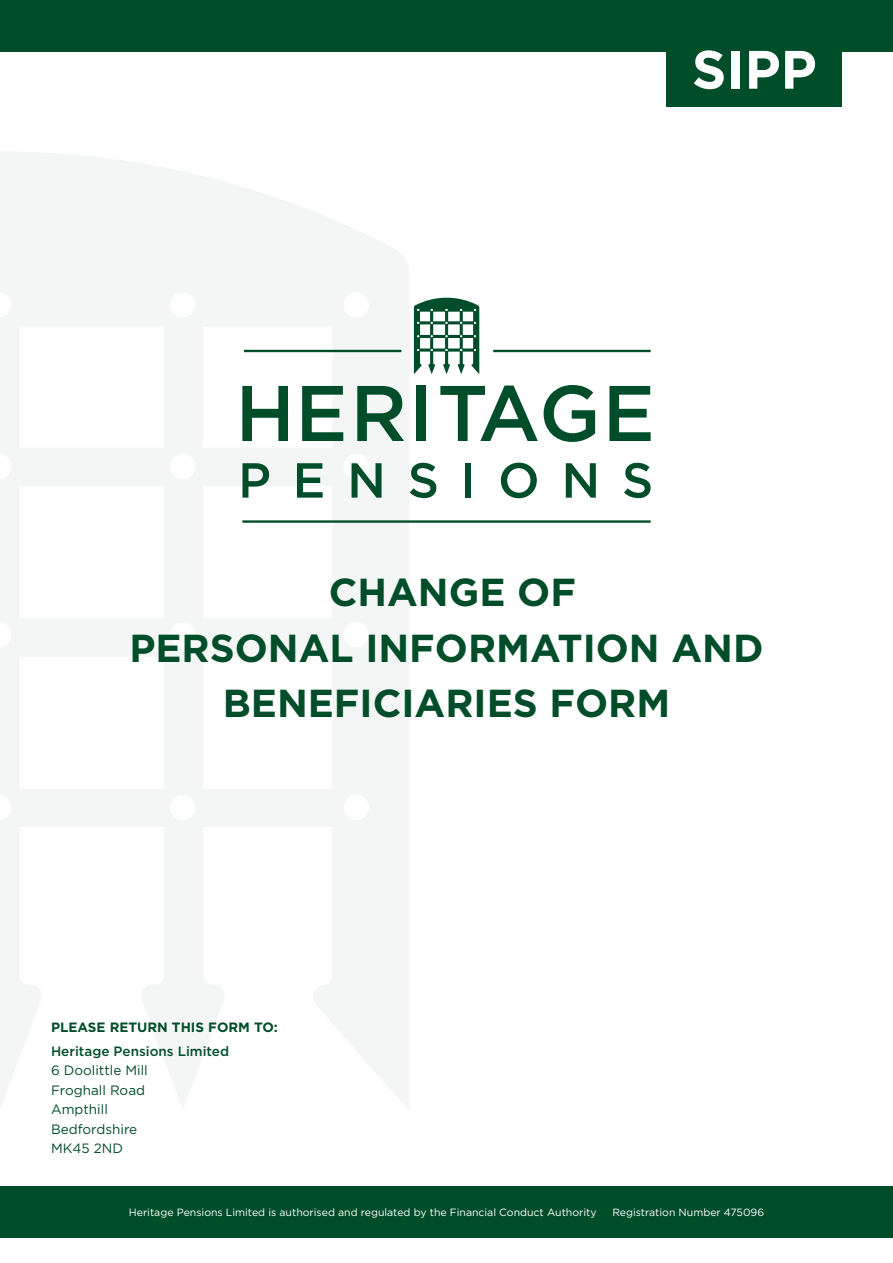
<style>
.page{position:relative;width:893px;height:1263px;background:#fff}
.page>*{position:absolute;margin:0;border:0;box-sizing:border-box;transform-origin:0 0}
.t1{font:700 54px "Gotham";color:#fff}
.t2{font:700 39px "Gotham";color:#004e29}
.t3{font:13.5px "Gotham";color:#004e29}
.t4{font:700 13.5px "Gotham";color:#004e29}
.t5{font:500 13.5px "Gotham";color:#004e29}
.t6{font:10.5px "Gotham";color:#fff}
</style>
<div class="page">
<div style="left:0;top:1186px;width:893px;height:51px;background:#004e29"></div>
<svg style="left:0;top:152px;width:410px;height:958px"></svg>
<svg style="left:0;top:292px;width:12px;height:25px"></svg>
<svg style="left:169px;top:292px;width:27px;height:25px"></svg>
<svg style="left:343px;top:292px;width:27px;height:25px"></svg>
<svg style="left:0;top:454px;width:12px;height:25px"></svg>
<svg style="left:169px;top:454px;width:27px;height:25px"></svg>
<svg style="left:0;top:622px;width:12px;height:25px"></svg>
<svg style="left:169px;top:622px;width:27px;height:25px"></svg>
<svg style="left:343px;top:622px;width:27px;height:25px"></svg>
<svg style="left:0;top:795px;width:12px;height:25px"></svg>
<svg style="left:169px;top:795px;width:27px;height:25px"></svg>
<svg style="left:343px;top:795px;width:27px;height:25px"></svg>
<div style="left:0;top:0;width:893px;height:51px;background:#004e29"></div>
<svg style="left:242px;top:386px;width:46px;height:55px"></svg>
<svg style="left:302px;top:386px;width:41px;height:55px"></svg>
<svg style="left:357px;top:386px;width:47px;height:55px"></svg>
<div style="left:416px;top:386px;width:10px;height:55px;background:#004e29"></div>
<svg style="left:440px;top:385px;width:98px;height:56px"></svg>
<svg style="left:544px;top:385px;width:51px;height:57px"></svg>
<svg style="left:609px;top:386px;width:42px;height:55px"></svg>
<svg style="left:242px;top:463px;width:27px;height:35px"></svg>
<svg style="left:297px;top:463px;width:26px;height:35px"></svg>
<svg style="left:343px;top:454px;width:38px;height:44px"></svg>
<svg style="left:410px;top:463px;width:26px;height:35px"></svg>
<div style="left:465px;top:463px;width:6px;height:35px;background:#004e29"></div>
<svg style="left:501px;top:463px;width:36px;height:35px"></svg>
<svg style="left:566px;top:463px;width:30px;height:35px"></svg>
<svg style="left:624px;top:463px;width:27px;height:35px"></svg>
<hr style="left:242px;top:520px;width:409px;height:3px;background:#004e29">
<hr style="left:244px;top:350px;width:157px;height:2px;background:#004e29">
<hr style="left:493px;top:350px;width:158px;height:2px;background:#004e29">
<svg style="left:414px;top:297px;width:65px;height:77px"></svg>
<div style="left:666px;top:0;width:176px;height:106px;background:#004e29"></div>
<p class="t1" style="left:692px;top:38px;width:126px">SIPP</p>
<p class="t2" style="left:329px;top:570px;width:249px">CHANGE OF</p>
<p class="t2" style="left:129px;top:625px;width:636px">PERSONAL INFORMATION AND</p>
<p class="t2" style="left:223px;top:681px;width:449px">BENEFICIARIES FORM</p>
<p class="t4" style="left:51px;top:1019px;width:228px">PLEASE RETURN THIS FORM TO:</p>
<p class="t5" style="left:51px;top:1043px;width:180px">Heritage Pensions Limited</p>
<p class="t3" style="left:51px;top:1063px;width:98px">6 Doolittle Mill</p>
<p class="t3" style="left:51px;top:1082px;width:96px">Froghall Road</p>
<p class="t3" style="left:51px;top:1102px;width:58px">Ampthill</p>
<p class="t3" style="left:51px;top:1121px;width:88px">Bedfordshire</p>
<p class="t3" style="left:51px;top:1141px;width:74px">MK45 2ND</p>
<p class="t6" style="left:129px;top:1206px;width:469px">Heritage Pensions Limited is authorised and regulated by the Financial Conduct Authority</p>
<p class="t6" style="left:612px;top:1206px;width:153px">Registration Number 475096</p>
</div>
